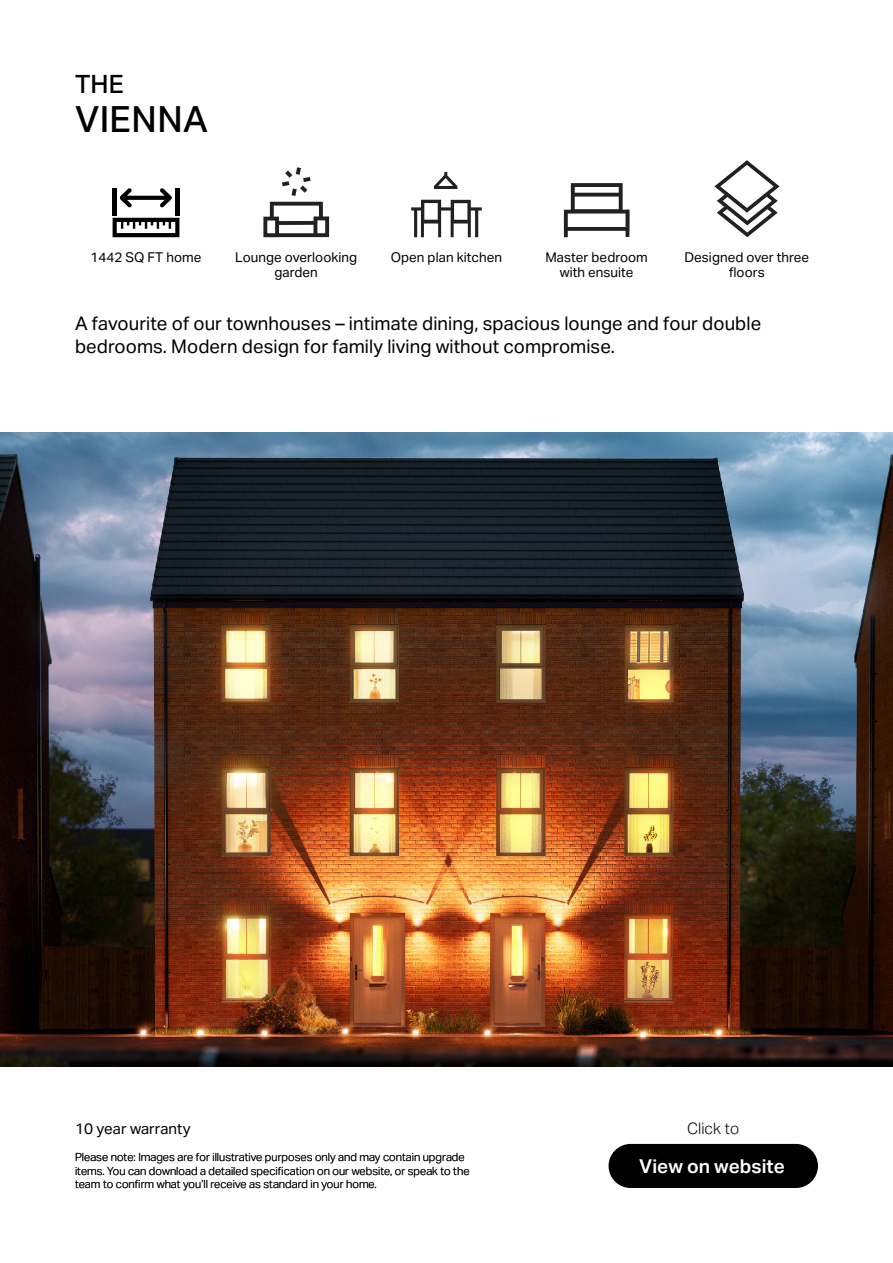
<style>
.page{position:relative;width:893px;height:1263px;background:#fff}
.page>*{position:absolute;margin:0;border:0;box-sizing:border-box;transform-origin:0 0}
.t1{font:500 36px "Aktiv Grotesk";letter-spacing:.01em;color:#000}
.t2{font:500 25.2px "Aktiv Grotesk";color:#000}
.t3{font:600 19.2px "Aktiv Grotesk";color:#fff}
.t4{font:18.75px/22.5px "Aktiv Grotesk";color:#000}
.t5{font:300 15.75px "Aktiv Grotesk";color:#000}
.t6{font:15.3px "Aktiv Grotesk";color:#000}
.t7{font:13.5px/15px "Aktiv Grotesk";color:#000;text-align:center}
.t8{font:300 11.25px/13.5px "Aktiv Grotesk";color:#000}
</style>
<div class="page">
<img style="left:0;top:432px;width:893px;height:634px">
<div style="left:609px;top:1144px;width:209px;height:44px;background:#000;border-radius:22px"></div>
<svg style="left:113px;top:218px;width:66px;height:19px"></svg>
<hr style="left:175px;top:189px;width:4px;height:27px;background:#000">
<hr style="left:113px;top:189px;width:4px;height:27px;background:#000">
<svg style="left:120px;top:188px;width:52px;height:19px"></svg>
<svg style="left:263px;top:202px;width:66px;height:35px"></svg>
<svg style="left:282px;top:167px;width:29px;height:29px"></svg>
<svg style="left:434px;top:172px;width:23px;height:17px"></svg>
<svg style="left:411px;top:200px;width:71px;height:37px"></svg>
<svg style="left:714px;top:160px;width:65px;height:77px"></svg>
<svg style="left:564px;top:183px;width:66px;height:54px"></svg>
<h2 class="t2" style="left:75px;top:70px;width:50px">THE</h2>
<h1 class="t1" style="left:75px;top:99px;width:135px">VIENNA</h1>
<p class="t7" style="left:90px;top:250px;width:113px">1442 SQ FT home</p>
<p class="t7" style="left:391px;top:250px;width:113px">Open plan kitchen</p>
<p class="t7" style="left:685px;top:250px;width:126px">Designed over three floors</p>
<p class="t7" style="left:235px;top:250px;width:124px">Lounge overlooking garden</p>
<p class="t7" style="left:545px;top:250px;width:104px">Master bedroom with ensuite</p>
<h3 class="t4" style="left:75px;top:313px;width:688px">A favourite of our townhouses – intimate dining, spacious lounge and four double bedrooms. Modern design for family living without compromise.</h3>
<h3 class="t6" style="left:75px;top:1119px;width:117px">10 year warranty</h3>
<h3 class="t5" style="left:687px;top:1119px;width:54px">Click to</h3>
<p class="t8" style="left:75px;top:1150px;width:396px">Please note: Images are for illustrative purposes only and may contain upgrade items. You can download a detailed specification on our website, or speak to the team to confirm what you’ll receive as standard in your home.</p>
<h3 class="t3" style="left:639px;top:1155px;width:147px">View on website</h3>
</div>
